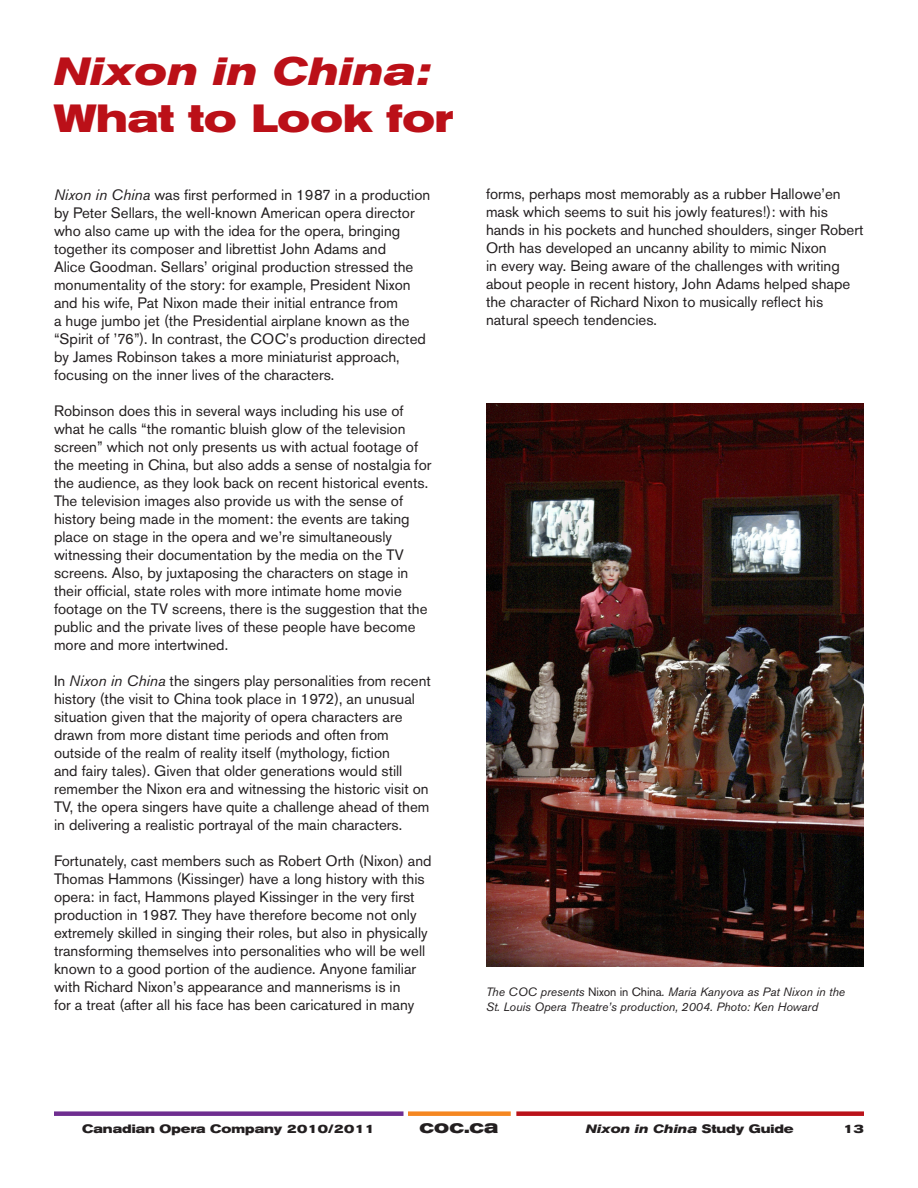
<style>
.page{position:relative;width:918px;height:1188px;background:#fff}
.page>*{position:absolute;margin:0;border:0;box-sizing:border-box;transform-origin:0 0}
.t1{font:italic 700 expanded 39px "Akzidenz Grotesk BE";color:#bb1018}
.t2{font:700 expanded 39px "Akzidenz Grotesk BE";color:#bb1018}
.t3{font:700 expanded 18px "Akzidenz Grotesk BE";color:#231f20}
.t4{font:15px/18px "Akzidenz Grotesk BE";color:#231f20}
.t5{font:italic 12px/14.4px "Akzidenz Grotesk BE";color:#231f20}
.t6{font:700 expanded 12px "Akzidenz Grotesk BE";color:#231f20}
.t7{font:italic 700 expanded 12px "Akzidenz Grotesk BE";color:#231f20}
.s1{font-style:italic}
.s2{font-style:normal}
</style>
<div class="page">
<div style="left:54px;top:1111px;width:350px;height:5px;background:#6f2e90"></div>
<div style="left:408px;top:1111px;width:103px;height:5px;background:#f58721"></div>
<div style="left:516px;top:1111px;width:348px;height:5px;background:#ba131a"></div>
<img style="left:487px;top:404px;width:376px;height:563px">
<h1 class="t1" style="left:54px;top:48px;width:379px">Nixon in China:</h1>
<h1 class="t2" style="left:54px;top:96px;width:400px">What to Look for</h1>
<p class="t4" style="left:54px;top:186px;width:378px"><span class="s1">Nixon in China</span> was first performed in 1987 in a production by Peter Sellars, the well-known American opera director who also came up with the idea for the opera, bringing together its composer and librettist John Adams and<br>Alice Goodman. Sellars’ original production stressed the monumentality of the story: for example, President Nixon and his wife, Pat Nixon made their initial entrance from<br>a huge jumbo jet (the Presidential airplane known as the “Spirit of ’76”). In contrast, the COC’s production directed by James Robinson takes a more miniaturist approach, focusing on the inner lives of the characters.</p>
<p class="t4" style="left:54px;top:402px;width:379px">Robinson does this in several ways including his use of what he calls “the romantic bluish glow of the television screen” which not only presents us with actual footage of the meeting in China, but also adds a sense of nostalgia for the audience, as they look back on recent historical events.<br>The television images also provide us with the sense of history being made in the moment: the events are taking place on stage in the opera and we’re simultaneously witnessing their documentation by the media on the TV screens. Also, by juxtaposing the characters on stage in their official, state roles with more intimate home movie footage on the TV screens, there is the suggestion that the public and the private lives of these people have become more and more intertwined.</p>
<p class="t4" style="left:54px;top:672px;width:378px">In <span class="s1">Nixon in China</span> the singers play personalities from recent history (the visit to China took place in 1972), an unusual situation given that the majority of opera characters are drawn from more distant time periods and often from outside of the realm of reality itself (mythology, fiction<br>and fairy tales). Given that older generations would still remember the Nixon era and witnessing the historic visit on TV, the opera singers have quite a challenge ahead of them in delivering a realistic portrayal of the main characters.</p>
<p class="t4" style="left:54px;top:852px;width:379px">Fortunately, cast members such as Robert Orth (Nixon) and Thomas Hammons (Kissinger) have a long history with this opera: in fact, Hammons played Kissinger in the very first production in 1987. They have therefore become not only extremely skilled in singing their roles, but also in physically transforming themselves into personalities who will be well known to a good portion of the audience. Anyone familiar with Richard Nixon’s appearance and mannerisms is in<br>for a treat (after all his face has been caricatured in many</p>
<p class="t4" style="left:486px;top:185px;width:379px">forms, perhaps most memorably as a rubber Hallowe’en mask which seems to suit his jowly features!): with his hands in his pockets and hunched shoulders, singer Robert Orth has developed an uncanny ability to mimic Nixon<br>in every way. Being aware of the challenges with writing about people in recent history, John Adams helped shape the character of Richard Nixon to musically reflect his natural speech tendencies.</p>
<p class="t5" style="left:486px;top:985px;width:361px">The COC presents <span class="s2">Nixon in China</span>. Maria Kanyova as Pat Nixon in the<br>St. Louis Opera Theatre’s production, 2004. Photo: Ken Howard</p>
<p class="t6" style="left:82px;top:1122px;width:294px">Canadian Opera Company 2010/2011</p>
<p class="t3" style="left:419px;top:1117px;width:81px">coc.ca</p>
<p class="t7" style="left:586px;top:1121px;width:209px">Nixon in China <span class="s2">Study Guide</span></p>
<p class="t6" style="left:844px;top:1122px;width:22px">13</p>
</div>
